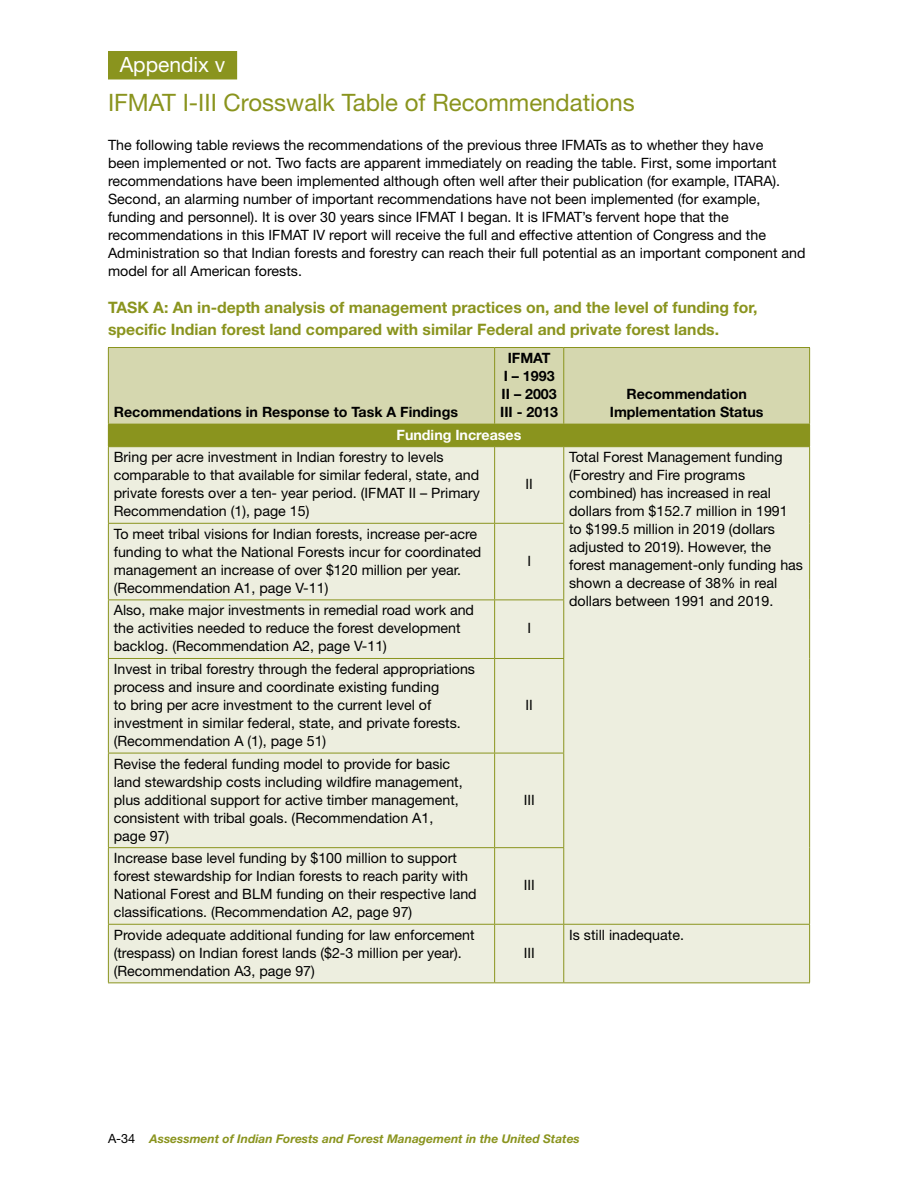
<style>
.page{position:relative;width:918px;height:1188px;background:#fff}
.page>*{position:absolute;margin:0;border:0;box-sizing:border-box;transform-origin:0 0}
.t1{font:24px "Helvetica Neue LT Pro";color:#8a941e}
.t2{font:21px "Helvetica Neue LT Pro";color:#fff}
.t3{font:700 15.75px/21.8px "Helvetica Neue LT Pro";color:#8a941e}
.t4{font:14.25px/18px "Helvetica Neue LT Pro";color:#000}
.t5{font:700 14.25px/18px "Helvetica Neue LT Pro";color:#000;text-align:center}
.t6{font:700 14.25px "Helvetica Neue LT Pro";color:#fff}
.t7{font:italic 700 12px "Helvetica Neue LT Pro";color:#8a941e}
.s1{color:#8a941e}
.s2{font-weight:400;font-style:normal;font-size:12.75px;color:#000}
</style>
<div class="page">
<div style="left:108px;top:51px;width:129px;height:28px;background:#8a941e"></div>
<div style="left:109px;top:348px;width:700px;height:76px;background:#d5d7af"></div>
<div style="left:108px;top:424px;width:702px;height:23px;background:#8a941e"></div>
<div style="left:109px;top:447px;width:700px;height:535px;background:#edeedf"></div>
<hr style="left:108px;top:347px;width:387px;height:1px;background:#8a941e">
<hr style="left:108px;top:348px;width:1px;height:76px;background:#8a941e">
<hr style="left:495px;top:347px;width:69px;height:1px;background:#8a941e">
<hr style="left:494px;top:348px;width:1px;height:76px;background:#8a941e">
<hr style="left:564px;top:347px;width:246px;height:1px;background:#8a941e">
<hr style="left:563px;top:348px;width:1px;height:76px;background:#8a941e">
<hr style="left:809px;top:348px;width:1px;height:76px;background:#8a941e">
<hr style="left:108px;top:447px;width:1px;height:76px;background:#8a941e">
<hr style="left:494px;top:447px;width:1px;height:76px;background:#8a941e">
<hr style="left:563px;top:447px;width:1px;height:76px;background:#8a941e">
<hr style="left:809px;top:447px;width:1px;height:76px;background:#8a941e">
<hr style="left:108px;top:523px;width:387px;height:1px;background:#8a941e">
<hr style="left:108px;top:524px;width:1px;height:76px;background:#8a941e">
<hr style="left:495px;top:523px;width:69px;height:1px;background:#8a941e">
<hr style="left:494px;top:524px;width:1px;height:76px;background:#8a941e">
<hr style="left:563px;top:524px;width:1px;height:76px;background:#8a941e">
<hr style="left:809px;top:523px;width:1px;height:77px;background:#8a941e">
<hr style="left:108px;top:600px;width:387px;height:1px;background:#8a941e">
<hr style="left:108px;top:600px;width:1px;height:58px;background:#8a941e">
<hr style="left:495px;top:600px;width:69px;height:1px;background:#8a941e">
<hr style="left:494px;top:600px;width:1px;height:58px;background:#8a941e">
<hr style="left:563px;top:600px;width:1px;height:58px;background:#8a941e">
<hr style="left:809px;top:600px;width:1px;height:58px;background:#8a941e">
<hr style="left:108px;top:658px;width:387px;height:1px;background:#8a941e">
<hr style="left:108px;top:659px;width:1px;height:94px;background:#8a941e">
<hr style="left:495px;top:658px;width:69px;height:1px;background:#8a941e">
<hr style="left:494px;top:659px;width:1px;height:94px;background:#8a941e">
<hr style="left:563px;top:659px;width:1px;height:94px;background:#8a941e">
<hr style="left:809px;top:658px;width:1px;height:95px;background:#8a941e">
<hr style="left:108px;top:753px;width:387px;height:1px;background:#8a941e">
<hr style="left:108px;top:753px;width:1px;height:94px;background:#8a941e">
<hr style="left:495px;top:753px;width:69px;height:1px;background:#8a941e">
<hr style="left:494px;top:753px;width:1px;height:94px;background:#8a941e">
<hr style="left:563px;top:753px;width:1px;height:94px;background:#8a941e">
<hr style="left:809px;top:753px;width:1px;height:95px;background:#8a941e">
<hr style="left:108px;top:847px;width:387px;height:1px;background:#8a941e">
<hr style="left:108px;top:848px;width:1px;height:76px;background:#8a941e">
<hr style="left:495px;top:847px;width:69px;height:1px;background:#8a941e">
<hr style="left:494px;top:848px;width:1px;height:76px;background:#8a941e">
<hr style="left:563px;top:848px;width:1px;height:76px;background:#8a941e">
<hr style="left:809px;top:848px;width:1px;height:76px;background:#8a941e">
<hr style="left:108px;top:924px;width:387px;height:1px;background:#8a941e">
<hr style="left:108px;top:925px;width:1px;height:57px;background:#8a941e">
<hr style="left:495px;top:924px;width:69px;height:1px;background:#8a941e">
<hr style="left:494px;top:925px;width:1px;height:57px;background:#8a941e">
<hr style="left:564px;top:924px;width:246px;height:1px;background:#8a941e">
<hr style="left:563px;top:925px;width:1px;height:57px;background:#8a941e">
<hr style="left:809px;top:925px;width:1px;height:57px;background:#8a941e">
<hr style="left:108px;top:982px;width:387px;height:1px;background:#8a941e">
<hr style="left:495px;top:982px;width:69px;height:1px;background:#8a941e">
<hr style="left:564px;top:982px;width:246px;height:1px;background:#8a941e">
<h2 class="t2" style="left:108px;top:52px;width:131px"><span class="s1">n</span>Appendix v<span class="s1">n</span></h2>
<h1 class="t1" style="left:108px;top:87px;width:528px">IFMAT I-III Crosswalk Table of Recommendations</h1>
<p class="t4" style="left:108px;top:136px;width:699px">The following table reviews the recommendations of the previous three IFMATs as to whether they have<br>been implemented or not. Two facts are apparent immediately on reading the table. First, some important recommendations have been implemented although often well after their publication (for example, ITARA).<br>Second, an alarming number of important recommendations have not been implemented (for example, funding and personnel). It is over 30 years since IFMAT I began. It is IFMAT’s fervent hope that the recommendations in this IFMAT IV report will receive the full and effective attention of Congress and the Administration so that Indian forests and forestry can reach their full potential as an important component and model for all American forests.</p>
<p class="t3" style="left:108px;top:296px;width:651px">TASK A: An in-depth analysis of management practices on, and the level of funding for, specific Indian forest land compared with similar Federal and private forest lands.</p>
<p class="t5" style="left:114px;top:403px;width:346px">Recommendations in Response to Task A Findings</p>
<p class="t5" style="left:500px;top:349px;width:60px">IFMAT<br>I – 1993<br>II – 2003<br>III - 2013</p>
<p class="t6" style="left:397px;top:426px;width:126px">Funding Increases</p>
<p class="t4" style="left:114px;top:448px;width:368px">Bring per acre investment in Indian forestry to levels comparable to that available for similar federal, state, and private forests over a ten- year period. (IFMAT II – Primary Recommendation (1), page 15)</p>
<p class="t4" style="left:526px;top:475px;width:9px">II</p>
<p class="t4" style="left:114px;top:524px;width:369px">To meet tribal visions for Indian forests, increase per-acre funding to what the National Forests incur for coordinated management an increase of over $120 million per year. (Recommendation A1, page V-11)</p>
<p class="t4" style="left:114px;top:601px;width:362px">Also, make major investments in remedial road work and the activities needed to reduce the forest development backlog. (Recommendation A2, page V-11)</p>
<p class="t4" style="left:114px;top:660px;width:363px">Invest in tribal forestry through the federal appropriations process and insure and coordinate existing funding<br>to bring per acre investment to the current level of investment in similar federal, state, and private forests. (Recommendation A (1), page 51)</p>
<p class="t4" style="left:114px;top:754px;width:350px">Revise the federal funding model to provide for basic land stewardship costs including wildfire management, plus additional support for active timber management, consistent with tribal goals. (Recommendation A1, page 97)</p>
<p class="t4" style="left:114px;top:849px;width:364px">Increase base level funding by $100 million to support forest stewardship for Indian forests to reach parity with National Forest and BLM funding on their respective land classifications. (Recommendation A2, page 97)</p>
<p class="t4" style="left:114px;top:925px;width:362px">Provide adequate additional funding for law enforcement (trespass) on Indian forest lands ($2-3 million per year). (Recommendation A3, page 97)</p>
<p class="t4" style="left:527px;top:551px;width:5px">I</p>
<p class="t4" style="left:527px;top:619px;width:5px">I</p>
<p class="t4" style="left:526px;top:696px;width:9px">II</p>
<p class="t4" style="left:524px;top:790px;width:13px">III</p>
<p class="t4" style="left:524px;top:876px;width:13px">III</p>
<p class="t4" style="left:524px;top:943px;width:13px">III</p>
<p class="t5" style="left:610px;top:385px;width:155px">Recommendation<br>Implementation Status</p>
<p class="t4" style="left:569px;top:448px;width:235px">Total Forest Management funding (Forestry and Fire programs combined) has increased in real dollars from $152.7 million in 1991 to $199.5 million in 2019 (dollars adjusted to 2019). However, the forest management-only funding has shown a decrease of 38% in real dollars between 1991 and 2019.</p>
<p class="t4" style="left:569px;top:925px;width:116px">Is still inadequate.</p>
<p class="t7" style="left:108px;top:1131px;width:473px"><span class="s2">A-34</span> Assessment of Indian Forests and Forest Management in the United States</p>
</div>
